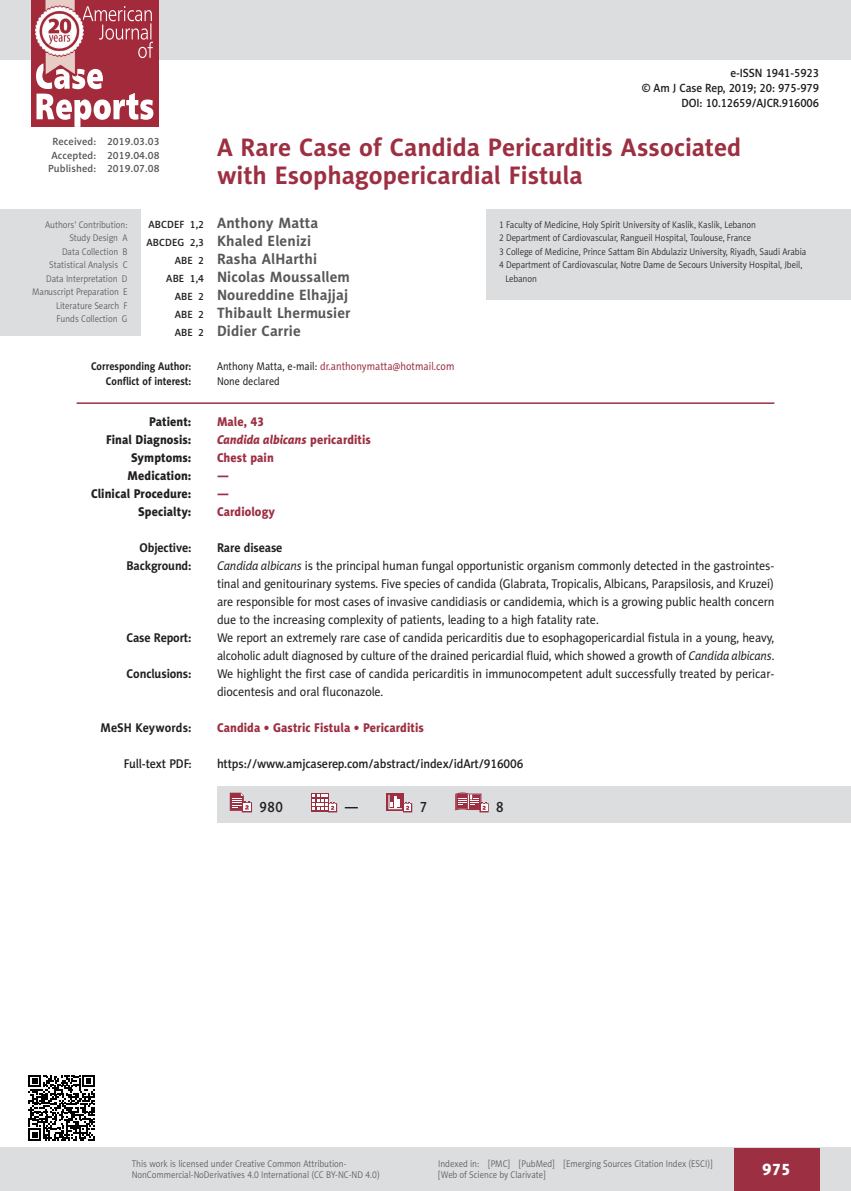
<style>
.page{position:relative;width:851px;height:1191px;background:#fff}
.page>*{position:absolute;margin:0;border:0;box-sizing:border-box;transform-origin:0 0}
.AJCR_Tytul{font:700 25.5px/28.5px "Naomi Sans EFN";color:#9d2f42}
.t1{font:16.5px "Naomi Sans EFN Heavy";color:#fff}
.AJCR_Autorzy{font:700 15px "Naomi Sans EFN";letter-spacing:.01em;color:#57585a}
.AJCR_dane{font:15px "Naomi Sans EFN Medium";color:#231f20;scale:.9 1}
.AJCR_Summary_body{font:12.75px/18px "Naomi Sans EFN";letter-spacing:-.01em;color:#231f20;scale:.95 1}
.AJCR_keywords{font:12.75px "Naomi Sans EFN Heavy";letter-spacing:.005em;color:#231f20;scale:.95 1}
.AJCR_full_text_pdf{font:12.75px "Naomi Sans EFN Medium";letter-spacing:-.01em;color:#231f20;scale:.95 1}
.AJCR_keywords-2{font:12.75px "Naomi Sans EFN Heavy";letter-spacing:.005em;color:#9d2f42;scale:.95 1}
.AJCR_Summary_body-2{font:700 12.75px "Naomi Sans EFN";letter-spacing:-.01em;color:#231f20;scale:.95 1}
.AJCR_keywords-3{font:italic 12.75px "Naomi Sans EFN Heavy";letter-spacing:.005em;color:#9d2f42;scale:.95 1}
.AJCR_keywords-4{font:700 12.75px "Naomi Sans EFN";letter-spacing:.005em;color:#231f20;scale:.95 1}
.AJCR_full_text_pdf-2{font:12px "Naomi Sans EFN Medium";letter-spacing:-.01em;color:#231f20;scale:.95 1}
.AJCR_Adres{font:11.25px "Naomi Sans EFN";color:#9d2f42;scale:.9 1}
.AJCR_Adres-2{font:700 11.25px "Naomi Sans EFN";color:#231f20;scale:.9 1}
.AJCR_Adres-3{font:11.25px "Naomi Sans EFN";color:#231f20;scale:.9 1}
.t2{font:10.5px "Naomi Sans EFN Medium";letter-spacing:.01em;color:#57585a}
.t3{font:9.75px/11.2px "Naomi Sans EFN Light";color:#57585a;scale:.9 1}
.AJCR_Afiliacja{font:9.75px/13.5px "Naomi Sans EFN Light";color:#231f20;scale:.9 1}
.s1{font-family:"Naomi Sans EFN Medium";font-weight:400;font-size:10.5px;color:#231f20}
.s2{color:#231f20}
.s3{font-style:normal}
.s4{font-style:italic}
</style>
<div class="page">
<div style="left:217px;top:786px;width:633px;height:36px;background:#dcdddf"></div>
<svg style="left:230px;top:792px;width:22px;height:20px"></svg>
<svg style="left:311px;top:793px;width:17px;height:18px"></svg>
<svg style="left:313px;top:794px;width:24px;height:18px"></svg>
<div style="left:386px;top:793px;width:18px;height:18px;background:#9d2f42"></div>
<svg style="left:388px;top:795px;width:24px;height:17px"></svg>
<svg style="left:455px;top:792px;width:33px;height:20px"></svg>
<hr style="left:77px;top:402px;width:697px;height:2px;background:#9d2f42">
<div style="left:0;top:210px;width:140px;height:126px;background:#dcdddf"></div>
<div style="left:486px;top:210px;width:364px;height:90px;background:#dcdddf"></div>
<svg style="left:28px;top:1075px;width:67px;height:66px"></svg>
<div style="left:0;top:1148px;width:850px;height:43px;background:#dcdddf"></div>
<div style="left:733px;top:1147px;width:86px;height:43px;background:#9d2f42"></div>
<div style="left:0;top:0;width:850px;height:60px;background:#dcdddf"></div>
<img style="left:32px;top:0;width:127px;height:127px">
<img style="left:36px;top:63px;width:117px;height:64px">
<img style="left:82px;top:6px;width:70px;height:34px">
<p class="AJCR_full_text_pdf-2" style="left:730px;top:66px;width:95px">e-ISSN 1941-5923</p>
<p class="AJCR_full_text_pdf-2" style="left:641px;top:81px;width:188px">© Am J Case Rep, 2019; 20: 975-979</p>
<p class="AJCR_full_text_pdf-2" style="left:681px;top:96px;width:146px">DOI: 10.12659/AJCR.916006</p>
<p class="AJCR_Tytul" style="left:217px;top:133px;width:526px">A Rare Case of Candida Pericarditis Associated with Esophagopericardial Fistula</p>
<p class="AJCR_Autorzy" style="left:148px;top:214px;width:171px"><span class="s1">ABCDEF 1,2</span> Anthony Matta</p>
<p class="AJCR_Autorzy" style="left:146px;top:232px;width:166px"><span class="s1">ABCDEG 2,3</span> Khaled Elenizi</p>
<p class="AJCR_Autorzy" style="left:175px;top:250px;width:144px"><span class="s1">ABE 2</span> Rasha AlHarthi</p>
<p class="AJCR_Autorzy" style="left:166px;top:268px;width:185px"><span class="s1">ABE 1,4</span> Nicolas Moussallem</p>
<p class="AJCR_Autorzy" style="left:175px;top:286px;width:175px"><span class="s1">ABE 2</span> Noureddine Elhajjaj</p>
<p class="AJCR_Autorzy" style="left:175px;top:304px;width:177px"><span class="s1">ABE 2</span> Thibault Lhermusier</p>
<p class="AJCR_Autorzy" style="left:175px;top:322px;width:127px"><span class="s1">ABE 2</span> Didier Carrie</p>
<p class="AJCR_Adres-2" style="left:91px;top:359px;width:113px">Corresponding Author:</p>
<p class="AJCR_Adres" style="left:217px;top:359px;width:265px"><span class="s2">Anthony Matta, e-mail:</span> dr.anthonymatta@hotmail.com</p>
<p class="AJCR_Adres-2" style="left:106px;top:375px;width:97px">Conflict of interest:</p>
<p class="AJCR_Adres-3" style="left:217px;top:375px;width:71px">None declared</p>
<p class="AJCR_keywords" style="left:149px;top:414px;width:46px">Patient:</p>
<p class="AJCR_keywords-2" style="left:217px;top:414px;width:51px">Male, 43</p>
<p class="AJCR_keywords" style="left:106px;top:432px;width:91px">Final Diagnosis:</p>
<p class="AJCR_keywords-3" style="left:217px;top:432px;width:163px">Candida albicans <span class="s3">pericarditis</span></p>
<p class="AJCR_keywords" style="left:131px;top:450px;width:65px">Symptoms:</p>
<p class="AJCR_keywords-2" style="left:217px;top:450px;width:61px">Chest pain</p>
<p class="AJCR_keywords" style="left:128px;top:468px;width:69px">Medication:</p>
<p class="AJCR_keywords-2" style="left:217px;top:468px;width:14px">—</p>
<p class="AJCR_keywords" style="left:91px;top:486px;width:107px">Clinical Procedure:</p>
<p class="AJCR_keywords-2" style="left:217px;top:486px;width:14px">—</p>
<p class="AJCR_keywords" style="left:138px;top:504px;width:58px">Specialty:</p>
<p class="AJCR_keywords-2" style="left:217px;top:504px;width:63px">Cardiology</p>
<p class="AJCR_Summary_body-2" style="left:139px;top:540px;width:56px">Objective:</p>
<p class="AJCR_Summary_body-2" style="left:217px;top:540px;width:70px">Rare disease</p>
<p class="AJCR_Summary_body-2" style="left:126px;top:558px;width:70px">Background:</p>
<p class="AJCR_Summary_body" style="left:217px;top:557px;width:588px;text-align:justify"><span class="s4">Candida albicans</span> is the principal human fungal opportunistic organism commonly detected in the gastrointes&shy;tinal and genitourinary systems. Five species of candida (Glabrata, Tropicalis, Albicans, Parapsilosis, and Kruzei) are responsible for most cases of invasive candidiasis or candidemia, which is a growing public health concern due to the increasing complexity of patients, leading to a high fatality rate.</p>
<p class="AJCR_Summary_body-2" style="left:126px;top:630px;width:70px">Case Report:</p>
<p class="AJCR_Summary_body" style="left:217px;top:629px;width:588px">We report an extremely rare case of candida pericarditis due to esophagopericardial fistula in a young, heavy, alcoholic adult diagnosed by culture of the drained pericardial fluid, which showed a growth of <span class="s4">Candida albicans</span>.</p>
<p class="AJCR_Summary_body-2" style="left:127px;top:666px;width:70px">Conclusions:</p>
<p class="AJCR_Summary_body" style="left:217px;top:665px;width:588px">We highlight the first case of candida pericarditis in immunocompetent adult successfully treated by pericar&shy;diocentesis and oral fluconazole.</p>
<p class="AJCR_keywords-4" style="left:100px;top:720px;width:97px">MeSH Keywords:</p>
<p class="AJCR_keywords-2" style="left:217px;top:720px;width:219px">Candida • Gastric Fistula • Pericarditis</p>
<p class="AJCR_full_text_pdf" style="left:124px;top:756px;width:73px">Full-text PDF:</p>
<p class="AJCR_full_text_pdf" style="left:217px;top:756px;width:324px">https://www.amjcaserep.com/abstract/index/idArt/916006</p>
<p class="t2" style="left:52px;top:136px;width:109px">Received: 2019.03.03</p>
<p class="t2" style="left:51px;top:149px;width:110px">Accepted: 2019.04.08</p>
<p class="t2" style="left:48px;top:163px;width:113px">Published: 2019.07.08</p>
<p class="t3" style="left:45px;top:219px;width:93px">Authors’ Contribution:</p>
<p class="t3" style="left:69px;top:232px;width:66px">Study Design A</p>
<p class="t3" style="left:62px;top:246px;width:74px">Data Collection B</p>
<p class="t3" style="left:49px;top:259px;width:89px">Statistical Analysis C</p>
<p class="t3" style="left:46px;top:273px;width:92px">Data Interpretation D</p>
<p class="t3" style="left:32px;top:286px;width:107px">Manuscript Preparation E</p>
<p class="t3" style="left:56px;top:300px;width:81px">Literature Search F</p>
<p class="t3" style="left:57px;top:313px;width:80px">Funds Collection G</p>
<p class="AJCR_Afiliacja" style="left:499px;top:218px;width:287px">1 Faculty of Medicine, Holy Spirit University of Kaslik, Kaslik, Lebanon</p>
<p class="AJCR_Afiliacja" style="left:499px;top:231px;width:281px">2 Department of Cardiovascular, Rangueil Hospital, Toulouse, France</p>
<p class="AJCR_Afiliacja" style="left:499px;top:245px;width:343px">3 College of Medicine, Prince Sattam Bin Abdulaziz University, Riyadh, Saudi Arabia</p>
<p class="AJCR_Afiliacja" style="left:505px;top:258px;width:331px;text-indent:-6px">4 Department of Cardiovascular, Notre Dame de Secours University Hospital, Jbeil,<br>Lebanon</p>
<p class="AJCR_dane" style="left:259px;top:798px;width:27px">980</p>
<p class="AJCR_dane" style="left:344px;top:798px;width:16px">—</p>
<p class="AJCR_dane" style="left:420px;top:798px;width:10px">7</p>
<p class="AJCR_dane" style="left:496px;top:798px;width:10px">8</p>
<p class="t3" style="left:132px;top:1158px;width:277px">This work is licensed under Creative Common Attribution-<br>NonCommercial-NoDerivatives 4.0 International (CC BY-NC-ND 4.0)</p>
<p class="t3" style="left:438px;top:1158px;width:306px">Indexed in: [PMC] [PubMed] [Emerging Sources Citation Index (ESCI)] [Web of Science by Clarivate]</p>
<p class="t1" style="left:762px;top:1159px;width:30px">975</p>
</div>
